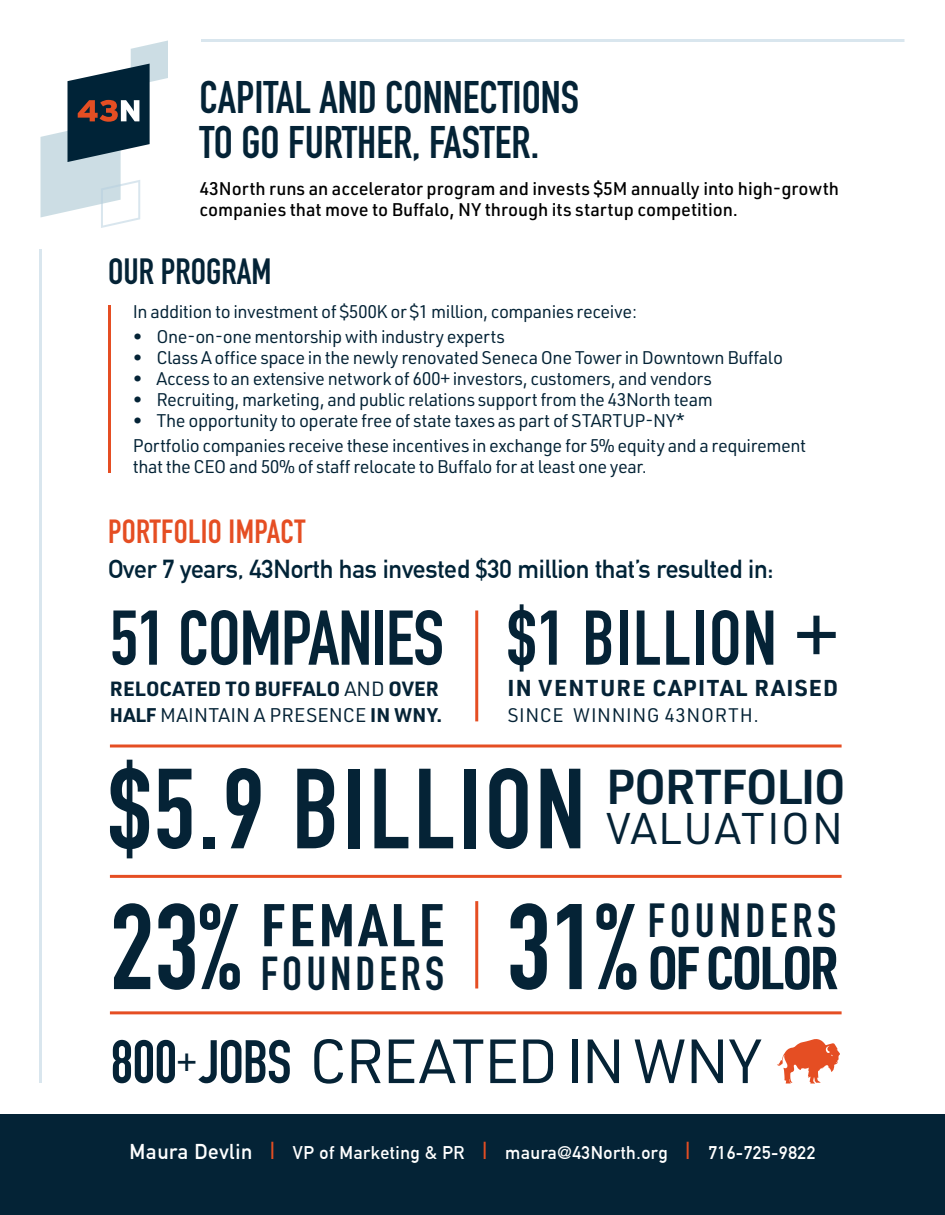
<style>
.page{position:relative;width:945px;height:1215px;background:#fff}
.page>*{position:absolute;margin:0;border:0;box-sizing:border-box;transform-origin:0 0}
.t1{font:700 119.55px "DIN Condensed";color:#052336}
.t2{font:700 111.75px "DIN Condensed";letter-spacing:.03em;color:#052336}
.t3{font:700 76.2px "DIN Condensed";letter-spacing:-.01em;color:#052336}
.t4{font:700 76.2px "DIN Condensed";letter-spacing:.02em;color:#052336}
.t5{font:61.05px "URWDIN";letter-spacing:-.035em;color:#052336}
.t6{font:700 59.25px "URWDIN Cond";letter-spacing:-.04em;color:#052336}
.t7{font:700 58.95px "URWDIN Cond";letter-spacing:.065em;color:#052336}
.t8{font:600 48px "URWDIN";letter-spacing:-.03em;color:#052336}
.t9{font:700 47.25px "DIN Condensed";letter-spacing:.1em;color:#052336}
.t10{font:700 46.95px "DIN Condensed";letter-spacing:.085em;color:#052336}
.t11{font:700 45px/45px "DIN Condensed";color:#042336}
.t12{font:43.5px "URWDIN";letter-spacing:.03em;color:#052336}
.t13{font:700 36px "DIN Condensed";color:#042336}
.t14{font:700 33px "DIN Condensed";letter-spacing:.01em;color:#e54e23}
.t15{font:700 25.5px "DIN Alternate";letter-spacing:-.01em;color:#002337}
.t16{font:700 22.5px "URWDIN";letter-spacing:.05em;color:#052336}
.t17{font:700 20.1px "URWDIN";color:#052336}
.t18{font:19.5px "URWDIN";color:#052336}
.t19{font:19.35px "URWDIN";letter-spacing:.03em;color:#052336}
.t20{font:18px/25px "URWDIN";letter-spacing:-.025em;color:#042336}
.t21{font:500 18px/21px "URWDIN";letter-spacing:-.005em;color:#000}
.t22{font:700 18px "DIN Alternate";letter-spacing:.03em;color:#fff}
.s1{font-weight:400}
.s2{font-weight:700}
.s3{font-family:"DIN Condensed";font-weight:700;font-size:60px}
.s4{font-size:21px}
.s5{font-size:24px;color:#e54e23}
</style>
<div class="page">
<div style="left:0;top:1114px;width:945px;height:101px;background:#042336"></div>
<svg style="left:41px;top:40px;width:127px;height:188px"></svg>
<hr style="left:39px;top:249px;width:3px;height:834px;background:#b4cede">
<hr style="left:201px;top:39px;width:703px;height:3px;background:#b4cede">
<hr style="left:108px;top:305px;width:3px;height:168px;background:#e54e23">
<hr style="left:475px;top:610px;width:3px;height:111px;background:#e54e23">
<hr style="left:475px;top:901px;width:3px;height:87px;background:#e54e23">
<hr style="left:110px;top:745px;width:732px;height:3px;background:#e54e23">
<hr style="left:110px;top:875px;width:732px;height:3px;background:#e54e23">
<hr style="left:110px;top:1011px;width:732px;height:3px;background:#e54e23">
<svg style="left:777px;top:1039px;width:63px;height:45px"></svg>
<h3 class="t11" style="left:200px;top:75px;width:381px">CAPITAL AND CONNECTIONS<br>TO GO FURTHER, FASTER.</h3>
<p class="t21" style="left:200px;top:178px;width:641px">43North runs an accelerator program and invests $5M annually into high-growth companies that move to Buffalo, NY through its startup competition.</p>
<h3 class="t13" style="left:108px;top:247px;width:165px">OUR PROGRAM</h3>
<p class="t20" style="left:133px;top:299px;width:506px">In addition to investment of $500K or $1 million, companies receive:</p>
<p class="t20" style="left:133px;top:324px;width:374px">• One-on-one mentorship with industry experts</p>
<p class="t20" style="left:133px;top:345px;width:652px">• Class A office space in the newly renovated Seneca One Tower in Downtown Buffalo</p>
<p class="t20" style="left:133px;top:366px;width:581px">• Access to an extensive network of 600+ investors, customers, and vendors</p>
<p class="t20" style="left:133px;top:387px;width:582px">• Recruiting, marketing, and public relations support from the 43North team</p>
<p class="t20" style="left:133px;top:408px;width:675px">• The opportunity to operate free of state taxes as part of STARTUP-NY*<br>Portfolio companies receive these incentives in exchange for 5% equity and a requirement</p>
<p class="t20" style="left:133px;top:454px;width:516px">that the CEO and 50% of staff relocate to Buffalo for at least one year.</p>
<h3 class="t14" style="left:108px;top:509px;width:199px">PORTFOLIO IMPACT</h3>
<h3 class="t15" style="left:108px;top:550px;width:667px">Over 7 years, 43North has invested $30 million that’s resulted in:</h3>
<h3 class="t4" style="left:507px;top:587px;width:333px">$1 BILLION +</h3>
<p class="t16" style="left:507px;top:672px;width:332px">IN VENTURE CAPITAL RAISED</p>
<p class="t19" style="left:507px;top:702px;width:253px">SINCE WINNING 43NORTH.</p>
<h2 class="t2" style="left:109px;top:734px;width:478px">$5.9 BILLION</h2>
<h3 class="t3" style="left:110px;top:587px;width:336px">51 COMPANIES</h3>
<p class="t17" style="left:110px;top:675px;width:330px">RELOCATED TO BUFFALO <span class="s1">AND</span> OVER</p>
<p class="t18" style="left:110px;top:702px;width:334px"><span class="s2">HALF</span> MAINTAIN A PRESENCE <span class="s2">IN WNY.</span></p>
<h3 class="t8" style="left:606px;top:754px;width:242px">PORTFOLIO</h3>
<h3 class="t12" style="left:606px;top:800px;width:239px">VALUATION</h3>
<h1 class="t1" style="left:110px;top:867px;width:132px">23%</h1>
<h1 class="t1" style="left:506px;top:867px;width:132px">31%</h1>
<h3 class="t7" style="left:261px;top:885px;width:185px">FEMALE</h3>
<h3 class="t10" style="left:261px;top:942px;width:185px">FOUNDERS</h3>
<h3 class="t9" style="left:648px;top:889px;width:190px">FOUNDERS</h3>
<h3 class="t6" style="left:648px;top:928px;width:192px">OF COLOR</h3>
<h3 class="t5" style="left:111px;top:1021px;width:652px"><span class="s3">800</span><sup>+</sup> <span class="s3">JOBS</span> CREATED IN WNY</h3>
<p class="t22" style="left:130px;top:1139px;width:687px"><span class="s4">Maura Devlin</span> <span class="s5">|</span> VP of Marketing &amp; PR <span class="s5">|</span> maura@43North.org <span class="s5">|</span> 716-725-9822</p>
</div>
